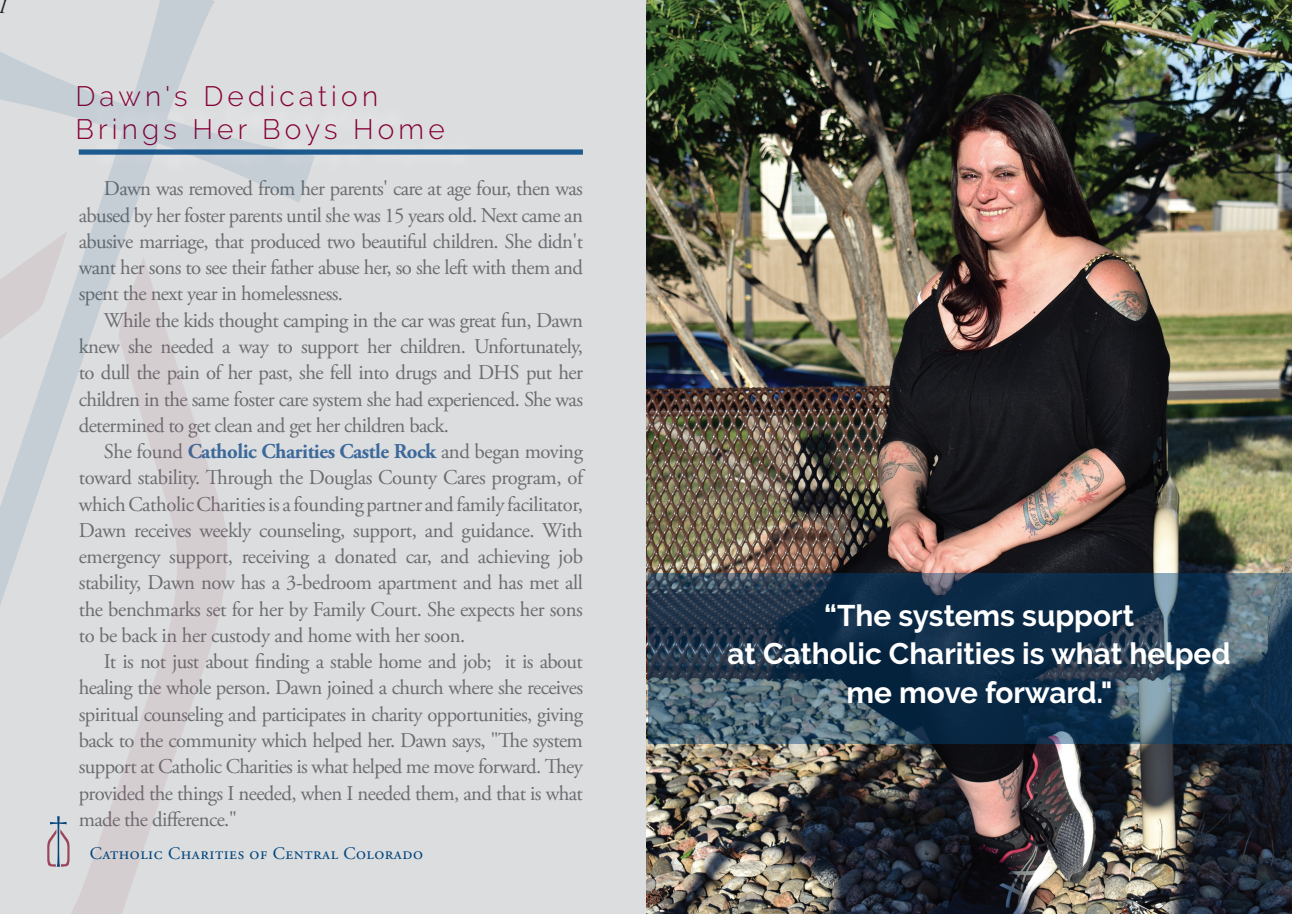
<style>
.page{position:relative;width:1292px;height:914px;background:#fff}
.page>*{position:absolute;margin:0;border:0;box-sizing:border-box;transform-origin:0 0}
.t1{font:700 29.75px/38.5px "Raleway";color:#fff;text-align:center}
.t2{font:300 28px/33.6px "Raleway";letter-spacing:.15em;color:#860037}
.t3{font:21px/26.2px "Adobe Garamond Pro";letter-spacing:-.03em;color:#6c6d70;text-align:justify}
.t4{font:italic 21px "Adobe Garamond Pro";color:#231f20}
.t5{font:17.5px "Adobe Garamond Pro";letter-spacing:.03em;color:#00447b}
.s1{font-weight:700;color:#3b699b}
</style>
<div class="page">
<div style="left:0;top:0;width:646px;height:914px;background:#dcdddf"></div>
<div style="left:79px;top:149px;width:504px;height:6px;background:#1e5b8f"></div>
<img style="left:646px;top:0;width:646px;height:914px">
<svg style="left:0;top:0;width:315px;height:256px"></svg>
<svg style="left:70px;top:256px;width:157px;height:658px"></svg>
<svg style="left:648px;top:572px;width:644px;height:171px"></svg>
<svg style="left:0;top:231px;width:70px;height:636px"></svg>
<p class="t4" style="left:-2px;top:-6px;width:9px">I</p>
<h2 class="t2" style="left:75px;top:79px;width:371px">Dawn's Dedication<br>Brings Her Boys Home</h2>
<p class="t3" style="left:79px;top:176px;width:506px;text-indent:25px">Dawn was removed from her parents' care at age four, then was abused by her foster parents until she was 15 years old. Next came an abusive marriage, that produced two beautiful children. She didn't want her sons to see their father abuse her, so she left with them and spent the next year in homelessness.</p>
<p class="t3" style="left:79px;top:308px;width:506px;text-indent:25px">While the kids thought camping in the car was great fun, Dawn knew she needed a way to support her children. Unfortunately, to dull the pain of her past, she fell into drugs and DHS put her children in the same foster care system she had experienced. She was determined to get clean and get her children back.</p>
<p class="t3" style="left:79px;top:439px;width:508px;text-indent:25px">She found <span class="s1">Catholic Charities Castle Rock</span> and began moving toward stability. Through the Douglas County Cares program, of which Catholic Charities is a founding partner and family facilitator, Dawn receives weekly counseling, support, and guidance. With emergency support, receiving a donated car, and achieving job stability, Dawn now has a 3-bedroom apartment and has met all the benchmarks set for her by Family Court. She expects her sons to be back in her custody and home with her soon.</p>
<p class="t3" style="left:79px;top:649px;width:506px;text-indent:25px">It is not just about finding a stable home and job; it is about healing the whole person. Dawn joined a church where she receives spiritual counseling and participates in charity opportunities, giving back to the community which helped her. Dawn says, "The system support at Catholic Charities is what helped me move forward. They provided the things I needed, when I needed them, and that is what made the difference."</p>
<p class="t5" style="left:90px;top:842px;width:335px">Catholic Charities of Central Colorado</p>
<h1 class="t1" style="left:727px;top:596px;width:504px">“The systems support<br>at Catholic Charities is what helped me move forward."</h1>
</div>
